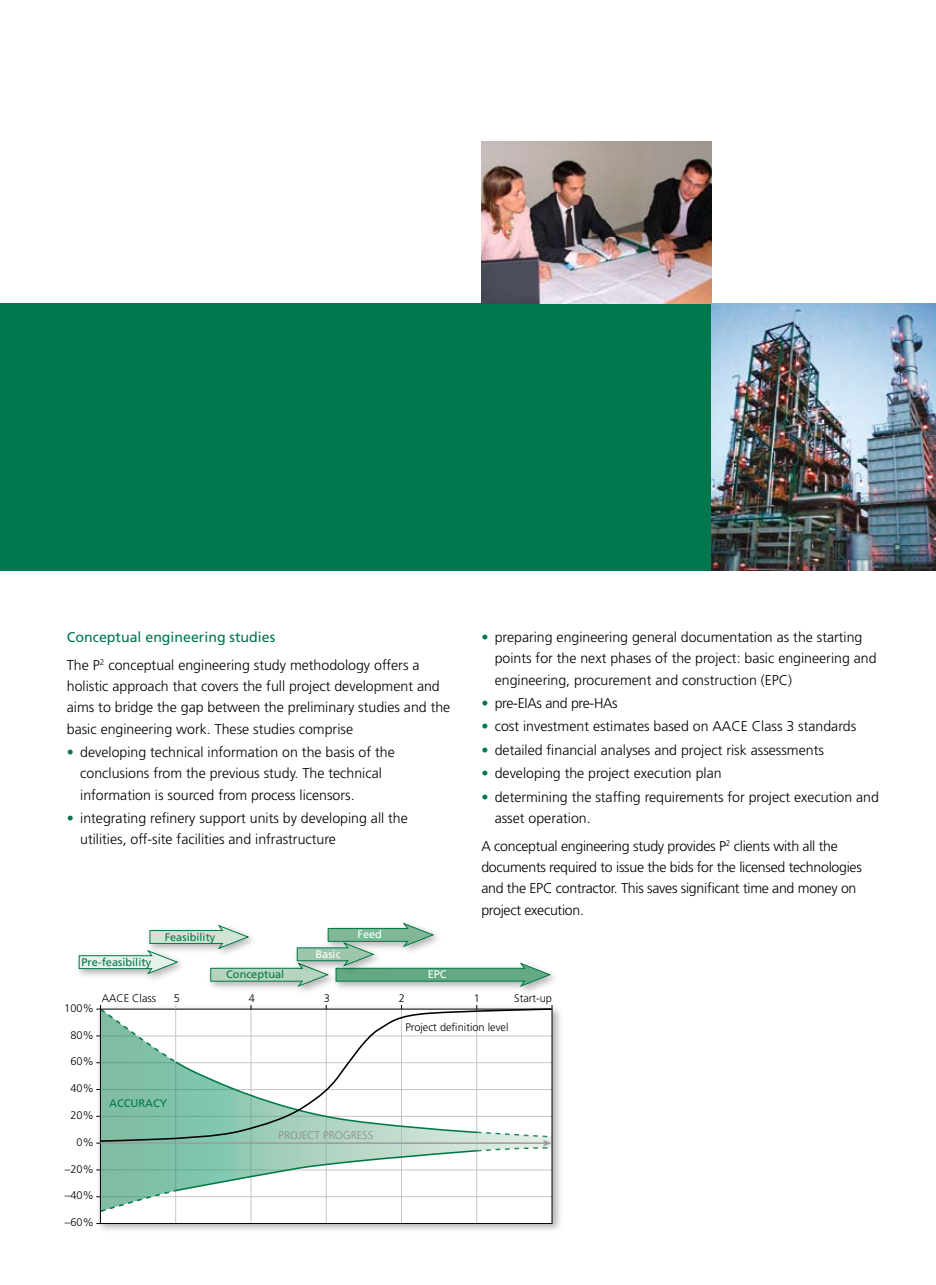
<style>
.page{position:relative;width:936px;height:1285px;background:#fff}
.page>*{position:absolute;margin:0;border:0;box-sizing:border-box;transform-origin:0 0}
.t1{font:300 14.1px/21.1px "Frutiger LT Std";color:#000}
.t2{font:300 14.1px/21.3px "Frutiger LT Std";letter-spacing:-.02em;color:#000}
.t3{font:300 10.95px "Frutiger LT Std";color:#000}
.t4{font:10.95px "Frutiger LT Std";color:#007a45}
.t5{font:300 10.95px "Frutiger LT Std";color:#87888a}
.t6{font:10.95px "Frutiger LT Std";color:#fff}
.s1{font-weight:400;color:#00774c}
.s2{color:#00774c}
</style>
<div class="page">
<div style="left:0;top:303px;width:715px;height:267px;background:#00774c"></div>
<img style="left:481px;top:142px;width:230px;height:161px">
<img style="left:711px;top:303px;width:224px;height:267px">
<img style="left:96px;top:1008px;width:465px;height:222px">
<div style="left:100px;top:1008px;width:452px;height:215px;background:#fff"></div>
<hr style="left:175px;top:1008px;width:1px;height:215px;background:#c5c6c8">
<hr style="left:250px;top:1008px;width:1px;height:215px;background:#c5c6c8">
<hr style="left:326px;top:1008px;width:1px;height:215px;background:#c5c6c8">
<hr style="left:401px;top:1008px;width:1px;height:215px;background:#c5c6c8">
<hr style="left:476px;top:1008px;width:1px;height:215px;background:#c5c6c8">
<img style="left:335px;top:973px;width:219px;height:19px">
<svg style="left:78px;top:922px;width:472px;height:65px"></svg>
<svg style="left:96px;top:1005px;width:457px;height:207px"></svg>
<svg style="left:99px;top:1007px;width:453px;height:135px"></svg>
<p class="t1" style="left:67px;top:623px;width:354px;line-height:27.9px"><span class="s1">Conceptual engineering studies<br></span>The P<sup>2</sup> conceptual engineering study methodology offers a</p>
<p class="t1" style="left:67px;top:676px;width:385px">holistic approach that covers the full project development and aims to bridge the gap between the preliminary studies and the basic engineering work. These studies comprise</p>
<p class="t1" style="left:80px;top:741px;width:316px;text-indent:-13px"><span class="s2">•</span> developing technical information on the basis of the conclusions from the previous study. The technical information is sourced from process licensors.</p>
<p class="t1" style="left:80px;top:807px;width:329px;text-indent:-13px"><span class="s2">•</span> integrating refinery support units by developing all the utilities, off-site facilities and infrastructure</p>
<p class="t4" style="left:81px;top:955px;width:71px">Pre-feasibility</p>
<p class="t4" style="left:165px;top:930px;width:52px">Feasibility</p>
<p class="t6" style="left:315px;top:947px;width:27px">Basic</p>
<p class="t6" style="left:357px;top:928px;width:26px">Feed</p>
<p class="t4" style="left:226px;top:967px;width:60px">Conceptual</p>
<p class="t6" style="left:427px;top:967px;width:20px">EPC</p>
<p class="t1" style="left:494px;top:626px;width:383px;text-indent:-13px"><span class="s2">•</span> preparing engineering general documentation as the starting points for the next phases of the project: basic engineering and engineering, procurement and construction (EPC)</p>
<p class="t2" style="left:481px;top:692px;width:138px"><span class="s2">•</span> pre-EIAs and pre-HAs</p>
<p class="t1" style="left:481px;top:716px;width:376px"><span class="s2">•</span> cost investment estimates based on AACE Class 3 standards</p>
<p class="t1" style="left:481px;top:739px;width:344px"><span class="s2">•</span> detailed financial analyses and project risk assessments</p>
<p class="t1" style="left:481px;top:763px;width:242px"><span class="s2">•</span> developing the project execution plan</p>
<p class="t1" style="left:494px;top:786px;width:386px;text-indent:-13px"><span class="s2">•</span> determining the staffing requirements for project execution and asset operation.</p>
<p class="t2" style="left:481px;top:835px;width:382px">A conceptual engineering study provides P<sup>2</sup> clients with all the documents required to issue the bids for the licensed technologies and the EPC contractor. This saves significant time and money on project execution.</p>
<p class="t3" style="left:64px;top:1001px;width:31px">100%</p>
<p class="t3" style="left:70px;top:1028px;width:25px">80%</p>
<p class="t3" style="left:70px;top:1055px;width:25px">60%</p>
<p class="t3" style="left:70px;top:1082px;width:25px">40%</p>
<p class="t3" style="left:70px;top:1108px;width:25px">20%</p>
<p class="t3" style="left:77px;top:1135px;width:19px">0%</p>
<p class="t3" style="left:65px;top:1162px;width:30px">–20%</p>
<p class="t3" style="left:65px;top:1189px;width:30px">–40%</p>
<p class="t3" style="left:65px;top:1215px;width:30px">–60%</p>
<p class="t3" style="left:102px;top:991px;width:56px">AACE Class</p>
<p class="t3" style="left:174px;top:991px;width:8px">5</p>
<p class="t3" style="left:249px;top:991px;width:8px">4</p>
<p class="t3" style="left:324px;top:991px;width:8px">3</p>
<p class="t3" style="left:399px;top:991px;width:8px">2</p>
<p class="t3" style="left:474px;top:991px;width:8px">1</p>
<p class="t3" style="left:514px;top:991px;width:39px">Start-up</p>
<p class="t3" style="left:405px;top:1021px;width:105px">Project definition level</p>
<p class="t4" style="left:109px;top:1096px;width:60px">ACCURACY</p>
<p class="t5" style="left:278px;top:1128px;width:96px">PROJECT PROGRESS</p>
</div>
